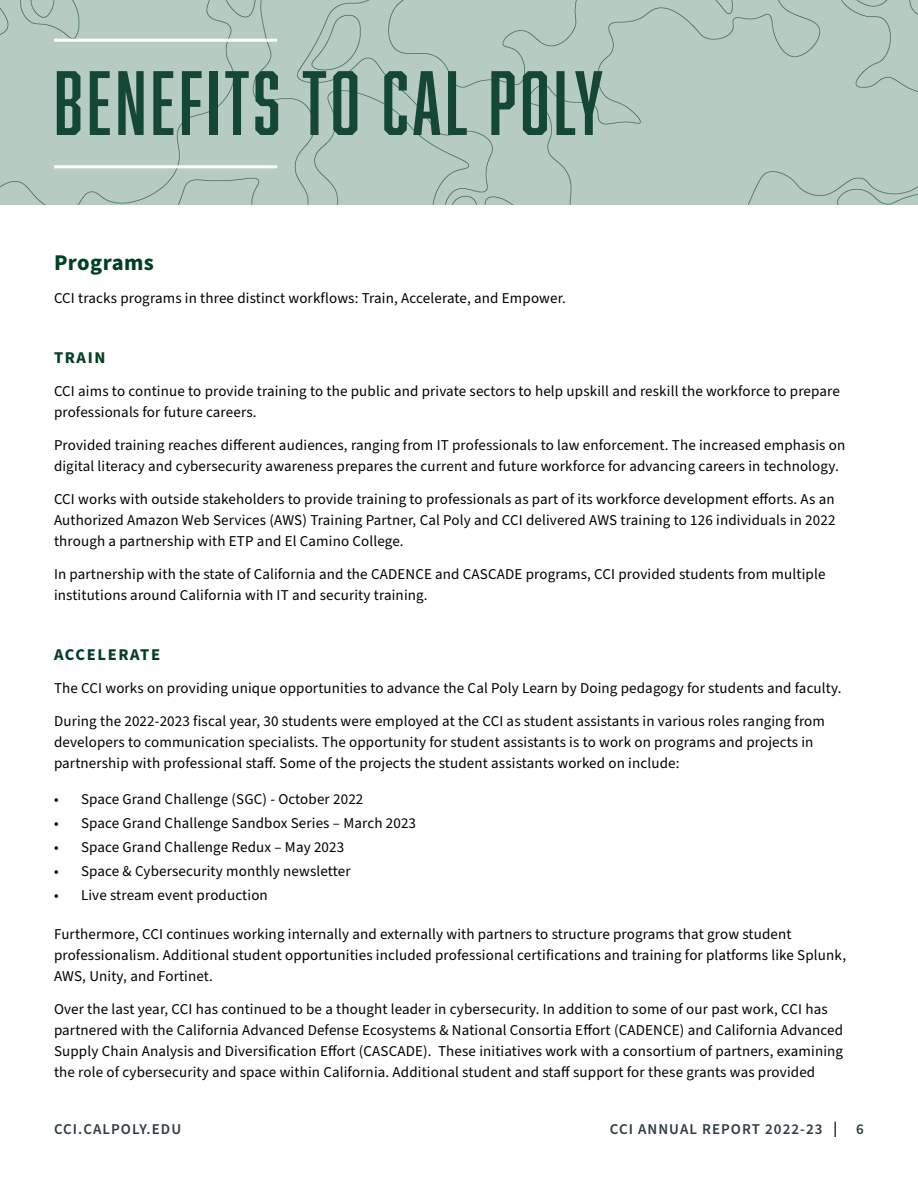
<style>
.page{position:relative;width:918px;height:1188px;background:#fff}
.page>*{position:absolute;margin:0;border:0;box-sizing:border-box;transform-origin:0 0}
.Large_section_title_marker__h2{font:84px "Abolition";letter-spacing:.05em;color:#144735}
.Section_sub_subheading__h3{font:700 22.5px "Source Sans Pro";letter-spacing:.02em;color:#004023}
.sub_sub_subheading__h4{font:700 16.5px "Source Sans Pro";letter-spacing:.1em;color:#004023}
.body_text__p{font:15px/21px "Source Sans Pro";letter-spacing:.01em;color:#000}
.body_text_after_bullets{font:15px/21px "Source Sans Pro";letter-spacing:.01em;color:#000}
.t1{font:600 15px "Source Sans Pro";letter-spacing:.07em;color:#303c42}
</style>
<div class="page">
<svg style="left:834px;top:1122px;width:2px;height:15px"></svg>
<div style="left:0;top:0;width:918px;height:205px;background:#b6ccc2"></div>
<hr style="left:54px;top:39px;width:223px;height:3px;background:#fff">
<hr style="left:54px;top:165px;width:223px;height:3px;background:#fff">
<h2 class="Large_section_title_marker__h2" style="left:54px;top:54px;width:551px">BENEFITS TO CAL POLY</h2>
<h3 class="Section_sub_subheading__h3" style="left:54px;top:247px;width:101px">Programs</h3>
<p class="body_text__p" style="left:54px;top:288px;width:513px">CCI tracks programs in three distinct workflows: Train, Accelerate, and Empower.</p>
<h4 class="sub_sub_subheading__h4" style="left:54px;top:346px;width:53px">TRAIN</h4>
<p class="body_text__p" style="left:54px;top:381px;width:787px">CCI aims to continue to provide training to the public and private sectors to help upskill and reskill the workforce to prepare professionals for future careers.</p>
<p class="body_text__p" style="left:54px;top:435px;width:793px">Provided training reaches different audiences, ranging from IT professionals to law enforcement. The increased emphasis on digital literacy and cybersecurity awareness prepares the current and future workforce for advancing careers in technology.</p>
<p class="body_text__p" style="left:54px;top:489px;width:783px;text-align:justify">CCI works with outside stakeholders to provide training to professionals as part of its workforce development efforts. As an Authorized Amazon Web Services (AWS) Training Partner, Cal Poly and CCI delivered AWS training to 126 individuals in 2022 through a partnership with ETP and El Camino College.</p>
<p class="body_text__p" style="left:54px;top:564px;width:773px">In partnership with the state of California and the CADENCE and CASCADE programs, CCI provided students from multiple institutions around California with IT and security training.</p>
<h4 class="sub_sub_subheading__h4" style="left:54px;top:643px;width:108px">ACCELERATE</h4>
<p class="body_text__p" style="left:54px;top:678px;width:789px">The CCI works on providing unique opportunities to advance the Cal Poly Learn by Doing pedagogy for students and faculty.</p>
<p class="body_text__p" style="left:54px;top:711px;width:772px">During the 2022-2023 fiscal year, 30 students were employed at the CCI as student assistants in various roles ranging from developers to communication specialists. The opportunity for student assistants is to work on programs and projects in partnership with professional staff. Some of the projects the student assistants worked on include:</p>
<p class="body_text__p" style="left:54px;top:789px;width:311px">• Space Grand Challenge (SGC) - October 2022</p>
<p class="body_text__p" style="left:54px;top:813px;width:364px">• Space Grand Challenge Sandbox Series – March 2023</p>
<p class="body_text__p" style="left:54px;top:837px;width:292px">• Space Grand Challenge Redux – May 2023</p>
<p class="body_text__p" style="left:54px;top:861px;width:298px">• Space &amp; Cybersecurity monthly newsletter</p>
<p class="body_text__p" style="left:54px;top:885px;width:215px">• Live stream event production</p>
<p class="body_text_after_bullets" style="left:54px;top:924px;width:794px">Furthermore, CCI continues working internally and externally with partners to structure programs that grow student professionalism. Additional student opportunities included professional certifications and training for platforms like Splunk,<br>AWS, Unity, and Fortinet.</p>
<p class="body_text__p" style="left:54px;top:999px;width:791px">Over the last year, CCI has continued to be a thought leader in cybersecurity. In addition to some of our past work, CCI has partnered with the California Advanced Defense Ecosystems &amp; National Consortia Effort (CADENCE) and California Advanced Supply Chain Analysis and Diversification Effort (CASCADE). These initiatives work with a consortium of partners, examining the role of cybersecurity and space within California. Additional student and staff support for these grants was provided</p>
<p class="t1" style="left:54px;top:1119px;width:129px">CCI.CALPOLY.EDU</p>
<p class="t1" style="left:610px;top:1119px;width:214px">CCI ANNUAL REPORT 2022-23</p>
<p class="t1" style="left:856px;top:1119px;width:9px">6</p>
</div>
